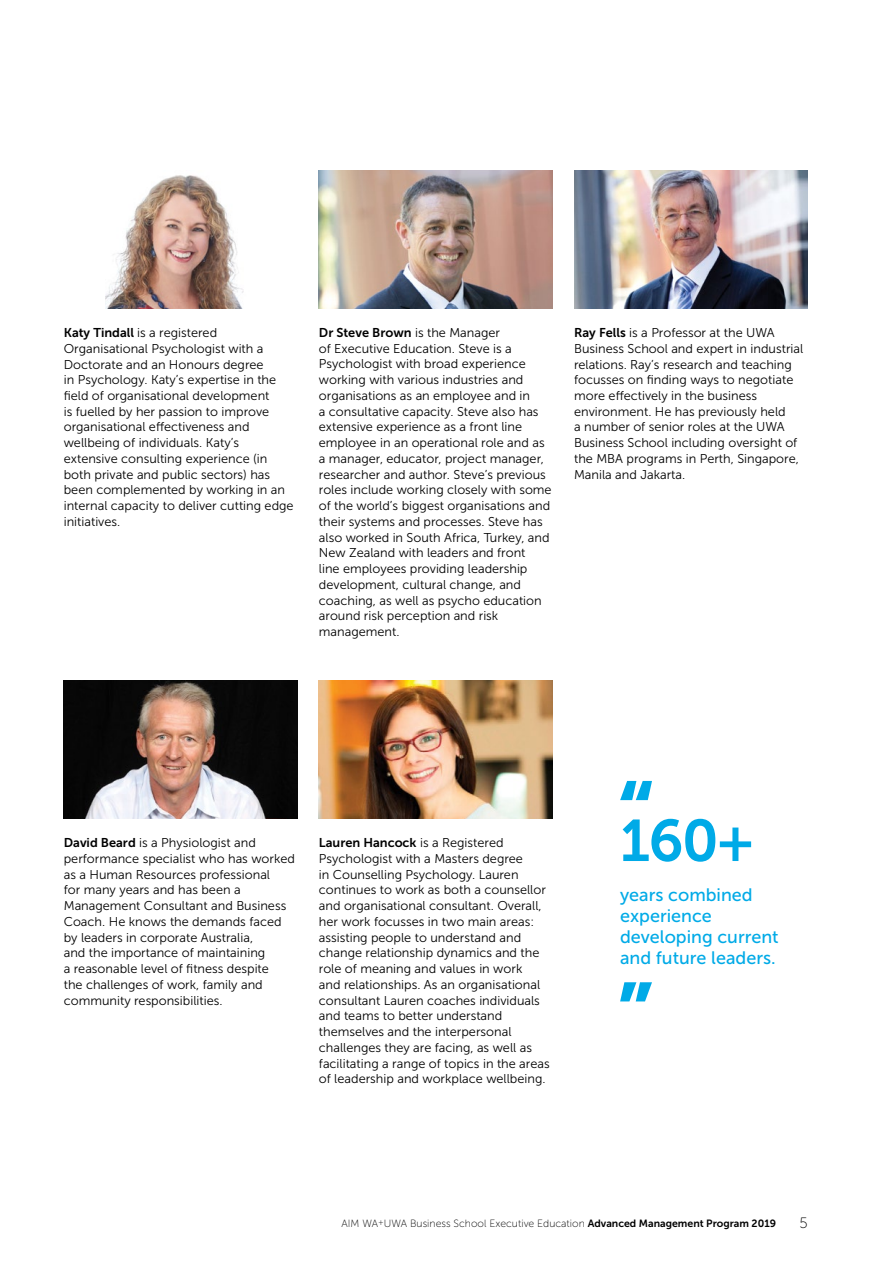
<style>
.page{position:relative;width:893px;height:1263px;background:#fff}
.page>*{position:absolute;margin:0;border:0;box-sizing:border-box;transform-origin:0 0}
.t1{font:58.5px "Museo Sans 700";color:#00aae7}
.t2{font:18px/21px "Museo Sans 500";color:#00aae7}
.t3{font:15px "Museo Sans 100";color:#000}
.t4{font:12.75px/15.8px "Museo Sans 300";color:#000}
.t5{font:12.75px "Museo Sans 700";color:#000}
.t6{font:10.5px "Museo Sans 100";color:#000}
.s1{font-family:"Museo Sans 700"}
.s2{font-family:"Museo Sans 300"}
.s3{font-size:8.25px}
</style>
<div class="page">
<img style="left:106px;top:175px;width:138px;height:133px">
<img style="left:319px;top:170px;width:234px;height:138px">
<img style="left:319px;top:680px;width:234px;height:139px">
<img style="left:64px;top:680px;width:234px;height:139px">
<svg style="left:620px;top:781px;width:32px;height:19px"></svg>
<svg style="left:620px;top:982px;width:32px;height:19px"></svg>
<img style="left:574px;top:170px;width:234px;height:138px">
<p class="t4" style="left:64px;top:325px;width:231px"><span class="s1">Katy Tindall</span> is a registered Organisational Psychologist with a Doctorate and an Honours degree<br>in Psychology. Katy’s expertise in the field of organisational development<br>is fuelled by her passion to improve organisational effectiveness and wellbeing of individuals. Katy’s extensive consulting experience (in both private and public sectors) has been complemented by working in an internal capacity to deliver cutting edge initiatives.</p>
<p class="t5" style="left:319px;top:325px;width:183px">Dr Steve Brown <span class="s2">is the Manager</span></p>
<p class="t4" style="left:319px;top:340px;width:234px">of Executive Education. Steve is a Psychologist with broad experience working with various industries and organisations as an employee and in<br>a consultative capacity. Steve also has extensive experience as a front line employee in an operational role and as a manager, educator, project manager, researcher and author. Steve’s previous roles include working closely with some of the world’s biggest organisations and their systems and processes. Steve has also worked in South Africa, Turkey, and New Zealand with leaders and front<br>line employees providing leadership development, cultural change, and coaching, as well as psycho education around risk perception and risk management.</p>
<p class="t4" style="left:574px;top:325px;width:231px"><span class="s1">Ray Fells</span> is a Professor at the UWA Business School and expert in industrial relations. Ray’s research and teaching focusses on finding ways to negotiate more effectively in the business environment. He has previously held<br>a number of senior roles at the UWA Business School including oversight of the MBA programs in Perth, Singapore, Manila and Jakarta.</p>
<p class="t4" style="left:64px;top:835px;width:233px"><span class="s1">David Beard</span> is a Physiologist and performance specialist who has worked as a Human Resources professional<br>for many years and has been a Management Consultant and Business Coach. He knows the demands faced by leaders in corporate Australia,<br>and the importance of maintaining<br>a reasonable level of fitness despite<br>the challenges of work, family and community responsibilities.</p>
<p class="t5" style="left:319px;top:836px;width:186px">Lauren Hancock <span class="s2">is a Registered</span></p>
<p class="t4" style="left:319px;top:851px;width:232px">Psychologist with a Masters degree<br>in Counselling Psychology. Lauren continues to work as both a counsellor and organisational consultant. Overall, her work focusses in two main areas: assisting people to understand and change relationship dynamics and the role of meaning and values in work<br>and relationships. As an organisational consultant Lauren coaches individuals and teams to better understand themselves and the interpersonal challenges they are facing, as well as facilitating a range of topics in the areas of leadership and workplace wellbeing.</p>
<h1 class="t1" style="left:620px;top:808px;width:135px">160+</h1>
<h2 class="t2" style="left:620px;top:884px;width:160px">years combined experience developing current and future leaders.</h2>
<p class="t6" style="left:341px;top:1217px;width:436px">AIM WA<span class="s3">+</span>UWA Business School Executive Education <span class="s1">Advanced Management Program 2019</span></p>
<p class="t3" style="left:800px;top:1215px;width:10px">5</p>
</div>
